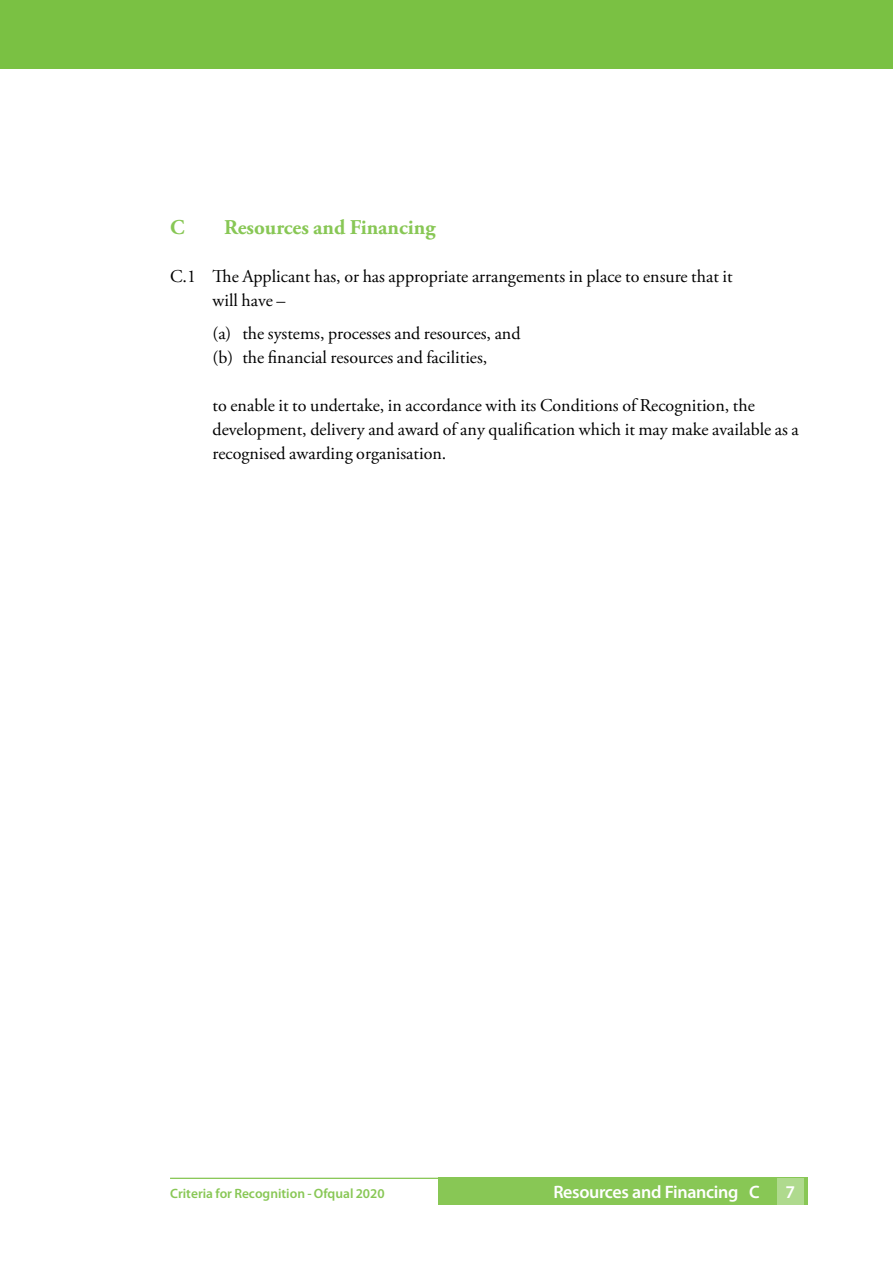
<style>
.page{position:relative;width:893px;height:1263px;background:#fff}
.page>*{position:absolute;margin:0;border:0;box-sizing:border-box;transform-origin:0 0}
.Conditions{font:700 21px "Adobe Garamond Pro";color:#88c755}
.Body_3{font:18px/24px "Adobe Garamond Pro";color:#000}
.Body_2{font:18px "Adobe Garamond Pro";color:#000}
.t1{font:600 18px "Myriad Pro";letter-spacing:-.02em;color:#fff}
.Table_header{font:600 13.5px "Myriad Pro";color:#88c755}
.s1{font-family:"Myriad Pro Semibold 6";font-weight:400}
</style>
<div class="page">
<hr style="left:170px;top:1178px;width:638px;height:1px;background:#88c755">
<svg style="left:438px;top:1178px;width:370px;height:27px;background:#8ac859"></svg>
<div style="left:0;top:0;width:893px;height:68px;background:#7ac143"></div>
<p class="Conditions" style="left:170px;top:215px;width:16px">C</p>
<p class="Conditions" style="left:224px;top:215px;width:213px">Resources and Financing</p>
<p class="Body_2" style="left:170px;top:266px;width:564px">C.1 The Applicant has, or has appropriate arrangements in place to ensure that it</p>
<p class="Body_2" style="left:213px;top:290px;width:74px">will have –</p>
<p class="Body_3" style="left:213px;top:322px;width:309px">(a) the systems, processes and resources, and</p>
<p class="Body_3" style="left:213px;top:346px;width:276px">(b) the financial resources and facilities,</p>
<p class="Body_3" style="left:213px;top:394px;width:588px">to enable it to undertake, in accordance with its Conditions of Recognition, the development, delivery and award of any qualification which it may make available as a recognised awarding organisation.</p>
<p class="Table_header" style="left:170px;top:1185px;width:216px">Criteria for Recognition - Ofqual 20<span class="s1">20</span></p>
<p class="t1" style="left:553px;top:1180px;width:208px">Resources and Financing C</p>
<p class="t1" style="left:785px;top:1180px;width:11px">7</p>
</div>
